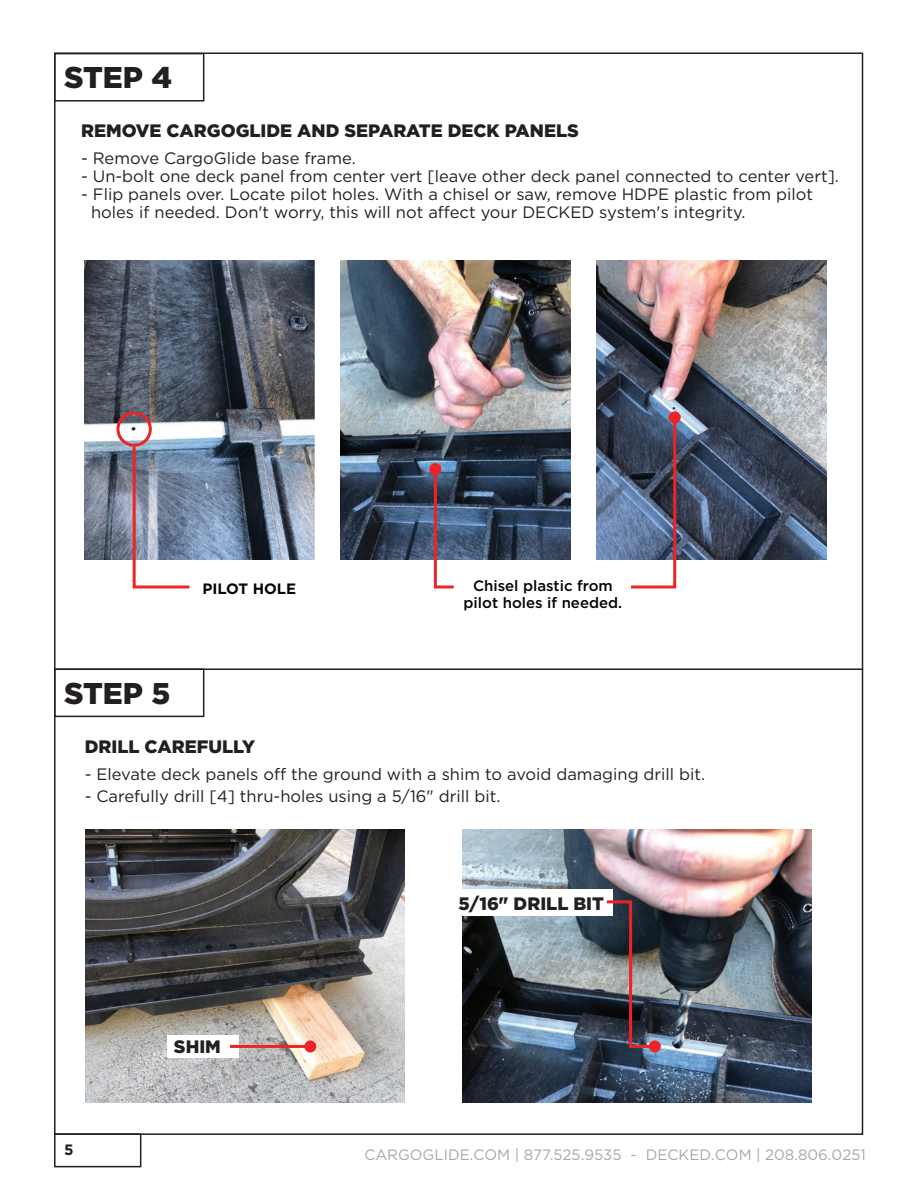
<style>
.page{position:relative;width:918px;height:1188px;background:#fff}
.page>*{position:absolute;margin:0;border:0;box-sizing:border-box;transform-origin:0 0}
.t1{font:900 30px "Gotham";color:#231f20}
.t2{font:900 18px "Gotham";color:#231f20}
.t3{font:16.5px/18px "Gotham";color:#231f20}
.t4{font:15px "Gotham";color:#a6a8aa}
.t5{font:500 15px/16.5px "Gotham";color:#040503;text-align:center}
.t6{font:700 15px "Gotham";color:#040503}
.t7{font:700 15px "Gotham";color:#231f20}
</style>
<div class="page">
<div style="left:54px;top:1133px;width:87px;height:34px;border:2px solid #231f20"></div>
<img style="left:85px;top:260px;width:229px;height:299px">
<div style="left:116px;top:411px;width:36px;height:36px;border:3px solid #ed2325;border-radius:50%"></div>
<img style="left:341px;top:260px;width:229px;height:299px">
<img style="left:597px;top:260px;width:229px;height:299px">
<svg style="left:131px;top:444px;width:61px;height:145px"></svg>
<svg style="left:432px;top:466px;width:25px;height:123px"></svg>
<div style="left:429px;top:463px;width:12px;height:12px;background:#ed2325;border-radius:50%"></div>
<svg style="left:628px;top:414px;width:50px;height:175px;background:#6e6b81"></svg>
<div style="left:669px;top:411px;width:12px;height:12px;background:#ed2325;border-radius:50%"></div>
<img style="left:85px;top:830px;width:320px;height:272px">
<img style="left:462px;top:830px;width:350px;height:272px">
<div style="left:167px;top:1036px;width:72px;height:22px;background:#fff"></div>
<hr style="left:230px;top:1045px;width:80px;height:3px;background:#ed2325">
<div style="left:304px;top:1040px;width:12px;height:12px;background:#ed2325;border-radius:50%"></div>
<div style="left:451px;top:889px;width:162px;height:27px;background:#fff"></div>
<svg style="left:604px;top:899px;width:54px;height:150px;background:#524e55"></svg>
<div style="left:649px;top:1040px;width:12px;height:12px;background:#ed2325;border-radius:50%"></div>
<hr style="left:54px;top:668px;width:809px;height:2px;background:#231f20">
<div style="left:54px;top:53px;width:150px;height:49px;border:2px solid #231f20"></div>
<div style="left:54px;top:668px;width:150px;height:49px;border:2px solid #231f20"></div>
<h1 class="t1" style="left:64px;top:57px;width:109px">STEP 4</h1>
<p class="t2" style="left:81px;top:118px;width:499px">REMOVE CARGOGLIDE AND SEPARATE DECK PANELS</p>
<p class="t3" style="left:81px;top:148px;width:276px">- Remove CargoGlide base frame.</p>
<p class="t3" style="left:81px;top:166px;width:759px">- Un-bolt one deck panel from center vert [leave other deck panel connected to center vert].</p>
<p class="t3" style="left:91px;top:184px;width:724px;text-indent:-10px">- Flip panels over. Locate pilot holes. With a chisel or saw, remove HDPE plastic from pilot holes if needed. Don't worry, this will not affect your DECKED system's integrity.</p>
<h1 class="t1" style="left:64px;top:672px;width:108px">STEP 5</h1>
<p class="t6" style="left:202px;top:579px;width:95px">PILOT HOLE</p>
<p class="t5" style="left:464px;top:577px;width:160px">Chisel plastic from pilot holes if needed.</p>
<p class="t2" style="left:85px;top:735px;width:172px">DRILL CAREFULLY</p>
<p class="t3" style="left:85px;top:765px;width:622px">- Elevate deck panels off the ground with a shim to avoid damaging drill bit.</p>
<p class="t3" style="left:85px;top:787px;width:417px">- Carefully drill [4] thru-holes using a 5/16" drill bit.</p>
<p class="t2" style="left:174px;top:1034px;width:48px">SHIM</p>
<p class="t2" style="left:459px;top:891px;width:147px">5/16" DRILL BIT</p>
<p class="t7" style="left:64px;top:1140px;width:11px">5</p>
<p class="t4" style="left:364px;top:1146px;width:503px">CARGOGLIDE.COM | 877.525.9535 - DECKED.COM | 208.806.0251</p>
</div>
